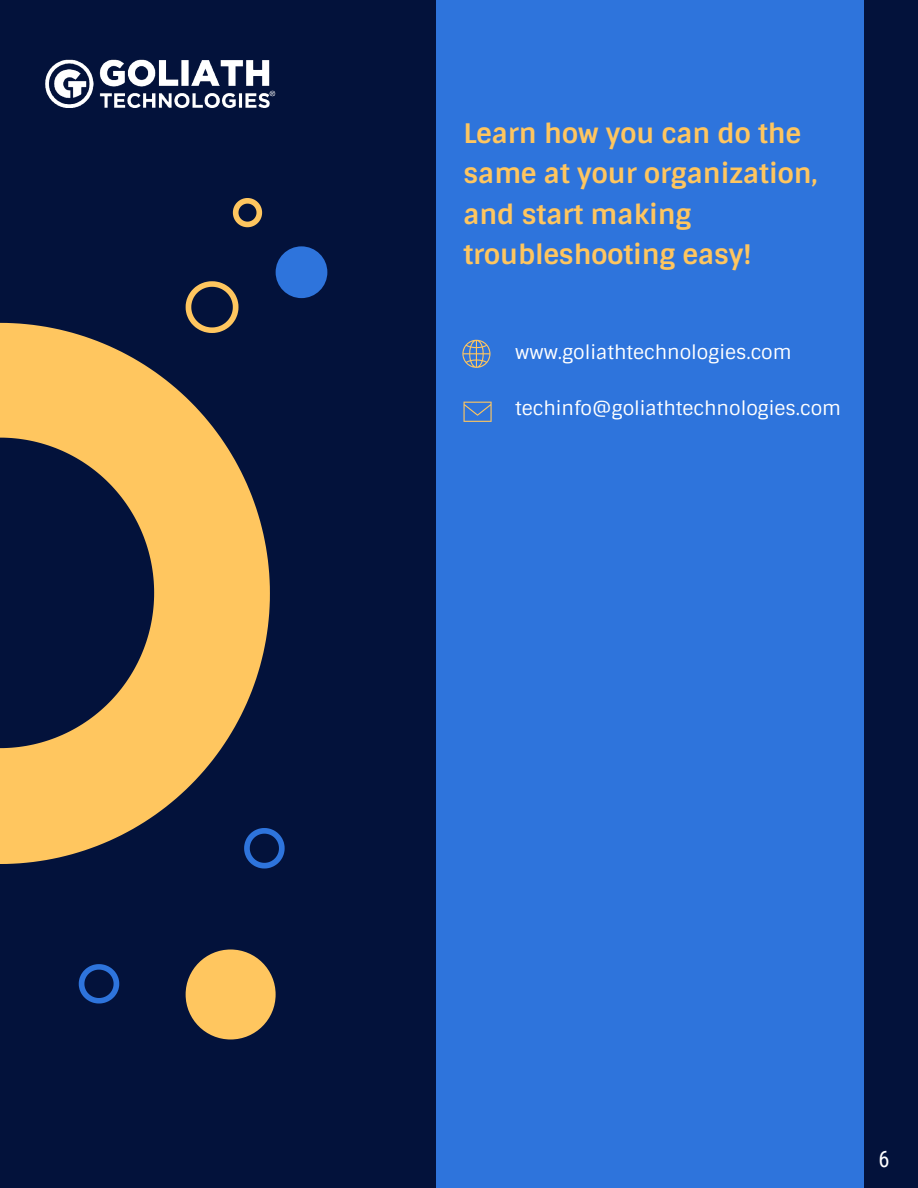
<style>
.page{position:relative;width:918px;height:1188px;background:#03123b}
.page>*{position:absolute;margin:0;border:0;box-sizing:border-box;transform-origin:0 0}
.t1{font:700 27px/40.5px "Sintony";color:#ffc65f}
.t2{font:22.5px "Roboto Condensed";color:#fff}
.t3{font:19.2px "Sintony";color:#fff}
</style>
<div class="page">
<div style="left:437px;top:0;width:427px;height:1188px;background:#2e74dc"></div>
<svg style="left:0;top:323px;width:270px;height:541px;fill:#ffc65f"></svg>
<svg style="left:0;top:438px;width:154px;height:310px"></svg>
<div style="left:186px;top:949px;width:90px;height:90px;background:#ffc65f;border-radius:50%"></div>
<div style="left:276px;top:246px;width:51px;height:52px;background:#2e74dc;border-radius:50%"></div>
<svg style="left:244px;top:828px;width:41px;height:40px"></svg>
<svg style="left:233px;top:198px;width:29px;height:29px"></svg>
<svg style="left:79px;top:964px;width:40px;height:40px"></svg>
<svg style="left:186px;top:281px;width:52px;height:52px"></svg>
<img style="left:45px;top:60px;width:231px;height:48px">
<svg style="left:462px;top:340px;width:28px;height:28px"></svg>
<svg style="left:464px;top:402px;width:28px;height:20px"></svg>
<p class="t1" style="left:464px;top:113px;width:356px">Learn how you can do the same at your organization, and start making troubleshooting easy!</p>
<p class="t3" style="left:515px;top:340px;width:278px">www.goliathtechnologies.com</p>
<p class="t3" style="left:515px;top:396px;width:327px">techinfo@goliathtechnologies.com</p>
<p class="t2" style="left:879px;top:1143px;width:13px">6</p>
</div>
